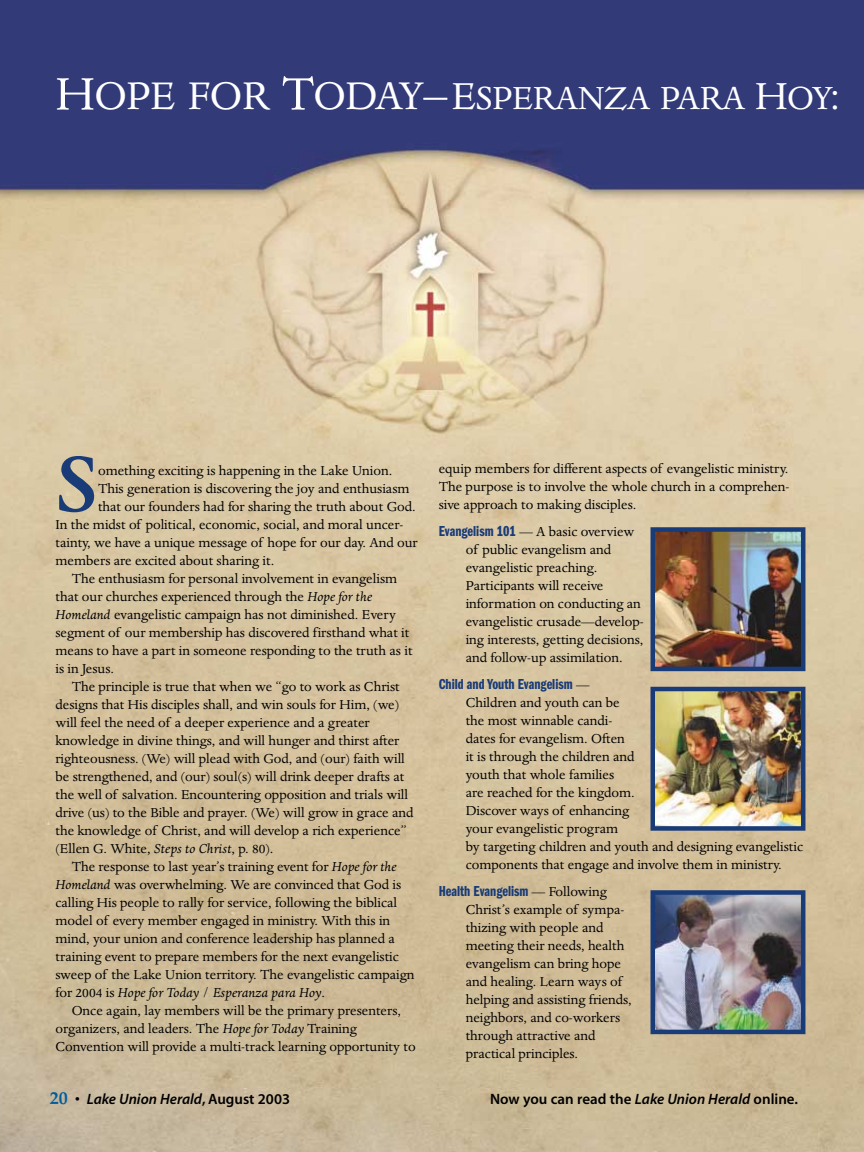
<style>
.page{position:relative;width:864px;height:1152px;background:#fff}
.page>*{position:absolute;margin:0;border:0;box-sizing:border-box;transform-origin:0 0}
.t1{font:500 89.7px "Dante";color:#193b77}
.t2{font:36.9px "Dante";letter-spacing:-.01em;color:#fff}
.t3{font:15px/18px "Dante";color:#000}
.t4{font:15px "Franklin Gothic Demi Cmpr";color:#193b77}
.t5{font:italic 15px "Dante";color:#000}
.t6{font:15px "Myriad MM 565 600";color:#000}
.t7{font:15px "Myriad MM It 565 600";color:#000}
.s1{font-size:52.5px}
.s2{font-size:44.7px}
.s3{font-size:43.5px}
.s4{font-style:italic}
.s5{font-style:normal}
.s6{font-family:"Franklin Gothic Demi Cmpr";color:#193b77}
.s7{font-family:"Dante";color:#000}
.s8{font-family:"Palatino";font-weight:700;font-size:18px;color:#005e9f}
.s9{font-family:"Myriad MM 565 600"}
.s10{font-family:"Myriad MM It 565 600"}
</style>
<div class="page">
<img style="left:0;top:0;width:864px;height:1152px">
<img style="left:656px;top:532px;width:144px;height:134px">
<div style="left:651px;top:527px;width:154px;height:144px;border:4px solid #193b77"></div>
<img style="left:656px;top:692px;width:144px;height:134px">
<div style="left:651px;top:687px;width:154px;height:144px;border:4px solid #193b77"></div>
<img style="left:656px;top:895px;width:144px;height:134px">
<div style="left:651px;top:890px;width:154px;height:144px;border:4px solid #193b77"></div>
<h2 class="t2" style="left:56px;top:83px;width:786px"><span class="s1">H</span><span class="s2">OPE FOR</span> <span class="s1">T</span><span class="s2">ODAY</span><span class="s1">–</span><span class="s3">E</span>SPERANZA PARA <span class="s3">H</span>OY<span class="s3">:</span></h2>
<h1 class="t1" style="left:56px;top:427px;width:44px">S</h1>
<p class="t3" style="left:98px;top:462px;width:296px">omething exciting is happening in the Lake Union.</p>
<p class="t3" style="left:98px;top:480px;width:313px">This generation is discovering the joy and enthusiasm</p>
<p class="t3" style="left:98px;top:498px;width:319px">that our founders had for sharing the truth about God.</p>
<p class="t3" style="left:56px;top:516px;width:349px">In the midst of political, economic, social, and moral uncer-</p>
<p class="t3" style="left:56px;top:534px;width:364px">tainty, we have a unique message of hope for our day. And our</p>
<p class="t3" style="left:56px;top:552px;width:220px">members are excited about sharing it.</p>
<p class="t3" style="left:72px;top:570px;width:327px">The enthusiasm for personal involvement in evangelism</p>
<p class="t3" style="left:56px;top:588px;width:318px">that our churches experienced through the <span class="s4">Hope for the</span></p>
<p class="t3" style="left:56px;top:606px;width:342px"><span class="s4">Homeland</span> evangelistic campaign has not diminished. Every</p>
<p class="t3" style="left:56px;top:624px;width:355px">segment of our membership has discovered firsthand what it</p>
<p class="t3" style="left:56px;top:642px;width:359px">means to have a part in someone responding to the truth as it</p>
<p class="t3" style="left:56px;top:660px;width:60px">is in Jesus.</p>
<p class="t3" style="left:72px;top:678px;width:330px">The principle is true that when we “go to work as Christ</p>
<p class="t3" style="left:56px;top:696px;width:345px">designs that His disciples shall, and win souls for Him, (we)</p>
<p class="t3" style="left:56px;top:714px;width:316px">will feel the need of a deeper experience and a greater</p>
<p class="t3" style="left:56px;top:732px;width:345px">knowledge in divine things, and will hunger and thirst after</p>
<p class="t3" style="left:56px;top:750px;width:351px">righteousness. (We) will plead with God, and (our) faith will</p>
<p class="t3" style="left:56px;top:768px;width:350px">be strengthened, and (our) soul(s) will drink deeper drafts at</p>
<p class="t3" style="left:56px;top:786px;width:354px">the well of salvation. Encountering opposition and trials will</p>
<p class="t3" style="left:56px;top:804px;width:360px">drive (us) to the Bible and prayer. (We) will grow in grace and</p>
<p class="t3" style="left:56px;top:822px;width:353px">the knowledge of Christ, and will develop a rich experience”</p>
<p class="t3" style="left:56px;top:840px;width:219px">(Ellen G. White, <span class="s4">Steps to Christ</span>, p. 80).</p>
<p class="t3" style="left:72px;top:858px;width:326px">The response to last year’s training event for <span class="s4">Hope for the</span></p>
<p class="t3" style="left:56px;top:876px;width:347px"><span class="s4">Homeland</span> was overwhelming. We are convinced that God is</p>
<p class="t3" style="left:56px;top:894px;width:343px">calling His people to rally for service, following the biblical</p>
<p class="t3" style="left:56px;top:912px;width:336px">model of every member engaged in ministry. With this in</p>
<p class="t3" style="left:56px;top:930px;width:341px">mind, your union and conference leadership has planned a</p>
<p class="t3" style="left:56px;top:948px;width:345px">training event to prepare members for the next evangelistic</p>
<p class="t3" style="left:56px;top:966px;width:360px">sweep of the Lake Union territory. The evangelistic campaign</p>
<p class="t5" style="left:56px;top:983px;width:271px"><span class="s5">for 2004 is</span> Hope for Today <span class="s5">/</span> Esperanza para Hoy<span class="s5">.</span></p>
<p class="t3" style="left:72px;top:1002px;width:331px">Once again, lay members will be the primary presenters,</p>
<p class="t3" style="left:56px;top:1020px;width:303px">organizers, and leaders. The <span class="s4">Hope for Today</span> Training</p>
<p class="t3" style="left:55px;top:1038px;width:362px">Convention will provide a multi-track learning opportunity to</p>
<p class="t3" style="left:439px;top:460px;width:352px;text-align:justify">equip members for different aspects of evangelistic ministry.<br>The purpose is to involve the whole church in a comprehen&shy;sive approach to making disciples.</p>
<p class="t3" style="left:466px;top:523px;width:179px;text-indent:-27px"><span class="s6">Evangelism 101</span> — A basic overview of public evangelism and evangelistic preaching.<br>Participants will receive information on conducting an evangelistic crusade—develop&shy;ing interests, getting decisions, and follow-up assimilation.</p>
<p class="t4" style="left:439px;top:679px;width:152px">Child and Youth Evangelism <span class="s7">—</span></p>
<p class="t3" style="left:466px;top:694px;width:339px">Children and youth can be<br>the most winnable candi-<br>dates for evangelism. Often<br>it is through the children and<br>youth that whole families<br>are reached for the kingdom.<br>Discover ways of enhancing<br>your evangelistic program<br>by targeting children and youth and designing evangelistic components that engage and involve them in ministry.</p>
<p class="t4" style="left:439px;top:886px;width:170px">Health Evangelism <span class="s7">— Following</span></p>
<p class="t3" style="left:466px;top:901px;width:168px">Christ’s example of sympa&shy;thizing with people and meeting their needs, health evangelism can bring hope and healing. Learn ways of helping and assisting friends, neighbors, and co-workers through attractive and practical principles.</p>
<p class="t7" style="left:50px;top:1093px;width:242px"><span class="s8">20</span> <span class="s9">•</span> Lake Union Herald<span class="s9">, August 2003</span></p>
<p class="t6" style="left:490px;top:1093px;width:309px">Now you can read the <span class="s10">Lake Union Herald</span> online.</p>
</div>
